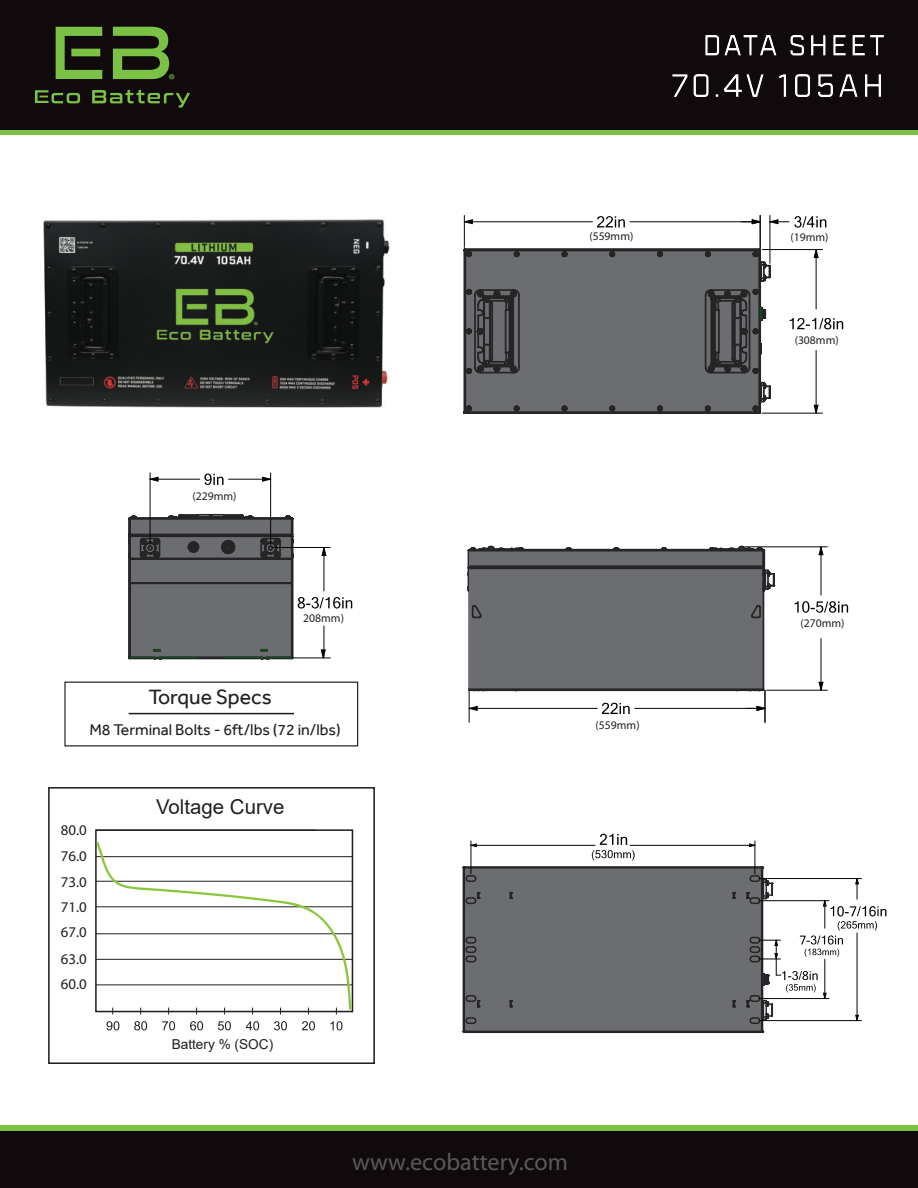
<style>
.page{position:relative;width:918px;height:1188px;background:#fff}
.page>*{position:absolute;margin:0;border:0;box-sizing:border-box;transform-origin:0 0}
.t1{font:24.3px "Myriad Pro";color:#58595b}
.t2{font:21.3px "Effra";color:#231f20}
.t3{font:20.4px "Arial";color:#231f20}
.t4{font:15.9px "Effra";color:#231f20}
.t5{font:15.9px "Myriad Pro";color:#7ac145}
.t6{font:14.85px/25.5px "Myriad Pro";color:#231f20;text-align:justify}
.t7{font:13.65px "Arial";color:#231f20}
.t8{font:11.7px "Myriad Pro";color:#231f20}
</style>
<div class="page">
<div style="left:0;top:0;width:918px;height:134px;background:#7bc144"></div>
<div style="left:0;top:0;width:918px;height:130px;background:#110a0c"></div>
<div style="left:0;top:1125px;width:918px;height:63px;background:#7bc144"></div>
<div style="left:0;top:1131px;width:918px;height:57px;background:#110a0c"></div>
<svg style="left:56px;top:27px;width:46px;height:52px"></svg>
<svg style="left:113px;top:27px;width:56px;height:52px"></svg>
<svg style="left:35px;top:90px;width:45px;height:13px"></svg>
<svg style="left:92px;top:90px;width:98px;height:18px"></svg>
<svg style="left:705px;top:35px;width:72px;height:21px"></svg>
<svg style="left:790px;top:35px;width:36px;height:21px"></svg>
<svg style="left:833px;top:35px;width:13px;height:21px"></svg>
<svg style="left:852px;top:35px;width:32px;height:21px"></svg>
<svg style="left:672px;top:74px;width:37px;height:23px"></svg>
<svg style="left:716px;top:74px;width:48px;height:23px"></svg>
<svg style="left:779px;top:74px;width:7px;height:23px"></svg>
<svg style="left:795px;top:74px;width:15px;height:23px"></svg>
<svg style="left:818px;top:74px;width:63px;height:23px"></svg>
<img style="left:43px;top:216px;width:347px;height:192px">
<div style="left:464px;top:867px;width:298px;height:165px;background:#6c6d70"></div>
<hr style="left:229px;top:479px;width:42px;height:1px;background:#050504">
<hr style="left:150px;top:479px;width:50px;height:1px;background:#050504">
<hr style="left:270px;top:473px;width:1px;height:72px;background:#050504">
<hr style="left:150px;top:473px;width:1px;height:72px;background:#050504">
<svg style="left:149px;top:476px;width:10px;height:6px"></svg>
<svg style="left:262px;top:476px;width:10px;height:6px"></svg>
<svg style="left:128px;top:513px;width:224px;height:147px"></svg>
<svg style="left:204px;top:474px;width:20px;height:11px"></svg>
<hr style="left:468px;top:588px;width:2px;height:101px;background:#252525">
<hr style="left:469px;top:690px;width:1px;height:32px;background:#050504">
<div style="left:469px;top:550px;width:294px;height:139px;background:#6c6d70"></div>
<svg style="left:660px;top:547px;width:9px;height:5px"></svg>
<svg style="left:612px;top:547px;width:9px;height:5px"></svg>
<svg style="left:564px;top:547px;width:9px;height:5px"></svg>
<svg style="left:467px;top:545px;width:58px;height:49px"></svg>
<hr style="left:470px;top:549px;width:293px;height:2px;background:#252525">
<hr style="left:469px;top:565px;width:294px;height:2px;background:#252525">
<hr style="left:469px;top:688px;width:294px;height:2px;background:#252525">
<hr style="left:469px;top:567px;width:294px;height:2px;background:#252525">
<svg style="left:468px;top:688px;width:16px;height:3px"></svg>
<hr style="left:469px;top:689px;width:294px;height:2px;background:#252525">
<hr style="left:763px;top:588px;width:1px;height:101px;background:#252525">
<svg style="left:471px;top:605px;width:11px;height:14px"></svg>
<svg style="left:751px;top:605px;width:10px;height:14px"></svg>
<svg style="left:707px;top:545px;width:69px;height:49px"></svg>
<hr style="left:821px;top:547px;width:1px;height:48px;background:#050504">
<hr style="left:821px;top:639px;width:1px;height:51px;background:#050504">
<hr style="left:745px;top:546px;width:82px;height:1px;background:#050504">
<hr style="left:767px;top:690px;width:60px;height:1px;background:#050504">
<svg style="left:818px;top:681px;width:6px;height:10px"></svg>
<svg style="left:818px;top:546px;width:6px;height:10px"></svg>
<svg style="left:795px;top:601px;width:53px;height:12px"></svg>
<hr style="left:635px;top:708px;width:130px;height:1px;background:#050504">
<hr style="left:469px;top:708px;width:128px;height:1px;background:#050504">
<svg style="left:468px;top:705px;width:10px;height:6px"></svg>
<hr style="left:765px;top:690px;width:1px;height:32px;background:#050504">
<svg style="left:746px;top:705px;width:20px;height:6px"></svg>
<svg style="left:602px;top:703px;width:28px;height:11px"></svg>
<svg style="left:463px;top:247px;width:309px;height:167px;background:#66676a"></svg>
<svg style="left:760px;top:307px;width:2px;height:14px"></svg>
<hr style="left:816px;top:350px;width:1px;height:63px;background:#050504">
<hr style="left:816px;top:250px;width:1px;height:59px;background:#050504">
<hr style="left:762px;top:413px;width:60px;height:1px;background:#050504">
<hr style="left:762px;top:249px;width:60px;height:1px;background:#050504">
<svg style="left:813px;top:249px;width:6px;height:10px"></svg>
<hr style="left:630px;top:221px;width:130px;height:1px;background:#050504">
<hr style="left:464px;top:221px;width:128px;height:1px;background:#050504">
<hr style="left:464px;top:215px;width:1px;height:32px;background:#050504">
<svg style="left:813px;top:404px;width:6px;height:10px"></svg>
<svg style="left:463px;top:219px;width:10px;height:6px"></svg>
<hr style="left:770px;top:215px;width:1px;height:48px;background:#050504">
<hr style="left:760px;top:215px;width:1px;height:32px;background:#050504">
<svg style="left:741px;top:219px;width:20px;height:6px"></svg>
<svg style="left:790px;top:318px;width:53px;height:11px"></svg>
<svg style="left:597px;top:216px;width:28px;height:11px"></svg>
<svg style="left:769px;top:216px;width:57px;height:12px"></svg>
<div style="left:64px;top:682px;width:294px;height:64px;background:#fff;border:1px solid #231f20"></div>
<hr style="left:129px;top:713px;width:165px;height:1px;background:#231f20">
<hr style="left:761px;top:868px;width:1px;height:163px;background:#252525">
<hr style="left:464px;top:868px;width:1px;height:163px;background:#252525">
<svg style="left:509px;top:1000px;width:3px;height:7px"></svg>
<svg style="left:510px;top:892px;width:2px;height:7px"></svg>
<svg style="left:465px;top:936px;width:12px;height:27px"></svg>
<svg style="left:465px;top:1017px;width:12px;height:7px"></svg>
<svg style="left:733px;top:1000px;width:2px;height:7px"></svg>
<svg style="left:733px;top:892px;width:2px;height:7px"></svg>
<hr style="left:464px;top:1032px;width:298px;height:1px;background:#252525">
<hr style="left:464px;top:866px;width:298px;height:2px;background:#252525">
<hr style="left:464px;top:867px;width:298px;height:2px;background:#252525">
<hr style="left:464px;top:1031px;width:298px;height:1px;background:#252525">
<hr style="left:762px;top:868px;width:1px;height:164px;background:#252525">
<svg style="left:463px;top:866px;width:14px;height:16px"></svg>
<hr style="left:463px;top:868px;width:1px;height:164px;background:#252525">
<svg style="left:465px;top:995px;width:15px;height:12px"></svg>
<svg style="left:465px;top:892px;width:15px;height:13px"></svg>
<hr style="left:755px;top:841px;width:1px;height:33px;background:#050504">
<hr style="left:471px;top:841px;width:1px;height:33px;background:#050504">
<hr style="left:630px;top:845px;width:125px;height:1px;background:#050504">
<hr style="left:471px;top:845px;width:124px;height:1px;background:#050504">
<svg style="left:749px;top:843px;width:7px;height:4px"></svg>
<svg style="left:470px;top:843px;width:7px;height:4px"></svg>
<svg style="left:747px;top:866px;width:139px;height:159px"></svg>
<svg style="left:592px;top:834px;width:43px;height:26px"></svg>
<div style="left:48px;top:787px;width:327px;height:277px;border:2px solid #231f20"></div>
<svg style="left:134px;top:1021px;width:13px;height:9px"></svg>
<svg style="left:190px;top:1021px;width:13px;height:9px"></svg>
<svg style="left:246px;top:1021px;width:13px;height:9px"></svg>
<svg style="left:218px;top:1021px;width:13px;height:9px"></svg>
<svg style="left:107px;top:1021px;width:12px;height:9px"></svg>
<svg style="left:274px;top:1021px;width:13px;height:9px"></svg>
<svg style="left:330px;top:1021px;width:12px;height:9px"></svg>
<svg style="left:162px;top:1021px;width:13px;height:9px"></svg>
<svg style="left:302px;top:1021px;width:13px;height:9px"></svg>
<div style="left:95px;top:829px;width:258px;height:183px;border:2px solid #231f20"></div>
<svg style="left:96px;top:842px;width:255px;height:172px"></svg>
<h3 class="t5" style="left:169px;top:70px;width:8px">®</h3>
<p class="t8" style="left:589px;top:229px;width:46px">(559mm)</p>
<p class="t8" style="left:791px;top:230px;width:40px">(19mm)</p>
<p class="t8" style="left:795px;top:333px;width:46px">(308mm)</p>
<p class="t8" style="left:192px;top:489px;width:46px">(229mm)</p>
<p class="t8" style="left:303px;top:611px;width:42px">208mm)</p>
<h2 class="t2" style="left:148px;top:684px;width:125px">Torque Specs</h2>
<h3 class="t4" style="left:89px;top:720px;width:253px">M8 Terminal Bolts - 6ft/lbs (72 in/lbs)</h3>
<p class="t6" style="left:61px;top:817px;width:27px">80.0<br>76.0<br>73.0<br>71.0<br>67.0</p>
<p class="t6" style="left:61px;top:946px;width:27px">63.0<br>60.0</p>
<h3 class="t3" style="left:156px;top:796px;width:130px">Voltage Curve</h3>
<p class="t7" style="left:172px;top:1036px;width:103px">Battery % (SOC)</p>
<p class="t8" style="left:596px;top:718px;width:46px">(559mm)</p>
<h1 class="t1" style="left:352px;top:1147px;width:217px">www.ecobattery.com</h1>
<p class="t8" style="left:800px;top:616px;width:46px">(270mm)</p>
</div>
